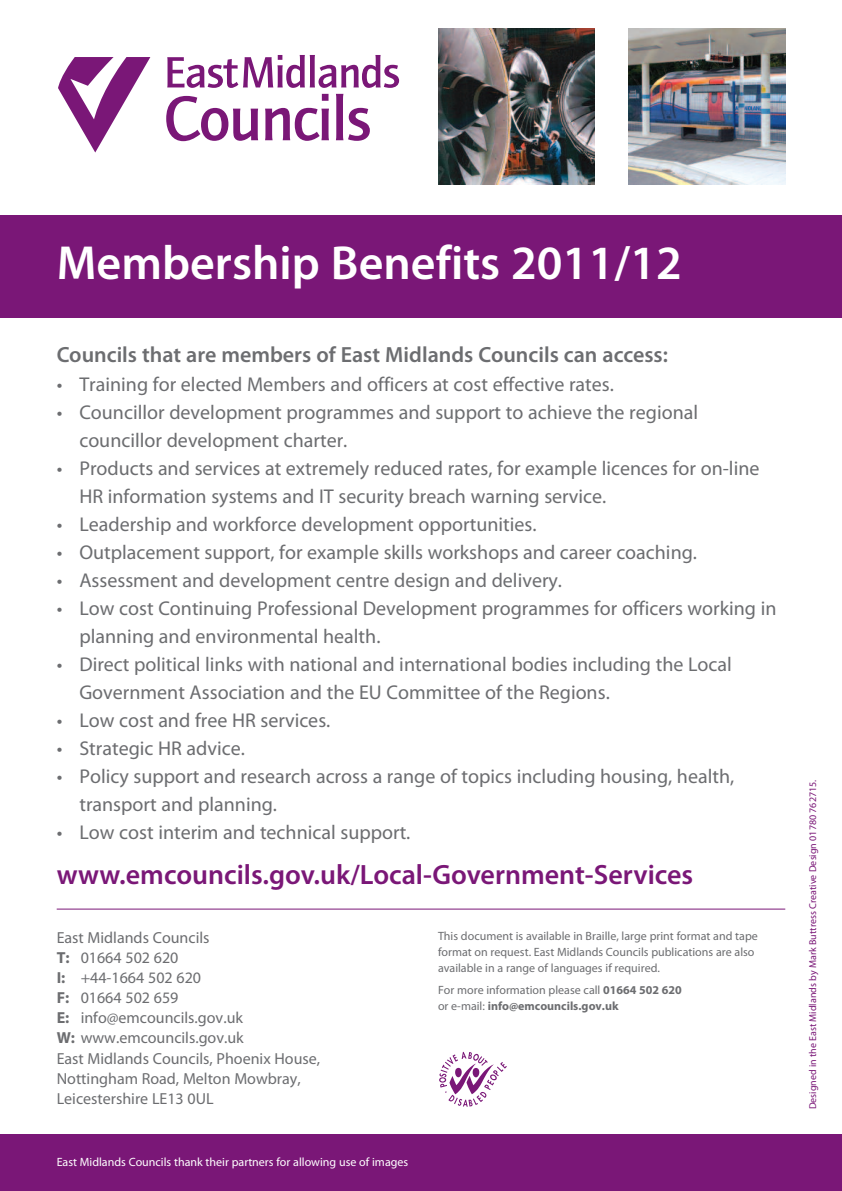
<style>
.page{position:relative;width:842px;height:1191px;background:#fff}
.page>*{position:absolute;margin:0;border:0;box-sizing:border-box;transform-origin:0 0}
.t1{font:600 48px "Myriad Pro";color:#fff}
.t2{font:600 28px "Myriad Pro";color:#7a1777}
.t3{font:600 22px "Myriad Pro";color:#6c6d70}
.t4{font:20px/28px "Myriad Pro";color:#6c6d70}
.t5{font:16px/20px "Myriad Pro";color:#6c6d70}
.t6{font:12px/16px "Myriad Pro";color:#6c6d70}
.t7{font:12px "Myriad Pro";color:#fff}
.t8{font:10px "Myriad Pro";color:#7a1777}
.s1{font-weight:700}
</style>
<div class="page">
<div style="left:0;top:215px;width:842px;height:102px;background:#7a1777"></div>
<svg style="left:167px;top:55px;width:232px;height:33px"></svg>
<svg style="left:166px;top:96px;width:92px;height:45px"></svg>
<svg style="left:265px;top:94px;width:64px;height:47px"></svg>
<svg style="left:336px;top:94px;width:34px;height:47px"></svg>
<svg style="left:58px;top:57px;width:92px;height:95px"></svg>
<img style="left:438px;top:28px;width:157px;height:157px">
<img style="left:629px;top:28px;width:156px;height:157px">
<svg style="left:439px;top:1051px;width:68px;height:55px"></svg>
<hr style="left:57px;top:908px;width:728px;height:1px;background:#7a1777">
<div style="left:0;top:1134px;width:842px;height:57px;background:#7a1777"></div>
<h1 class="t1" style="left:57px;top:244px;width:626px">Membership Benefits 2011/12</h1>
<p class="t3" style="left:57px;top:347px;width:613px">Councils that are members of East Midlands Councils can access:</p>
<p class="t4" style="left:57px;top:372px;width:559px">• Training for elected Members and officers at cost effective rates.</p>
<p class="t4" style="left:79px;top:400px;width:620px;text-indent:-23px">• Councillor development programmes and support to achieve the regional councillor development charter.</p>
<p class="t4" style="left:79px;top:456px;width:682px;text-indent:-23px">• Products and services at extremely reduced rates, for example licences for on-line<br>HR information systems and IT security breach warning service.</p>
<p class="t4" style="left:57px;top:512px;width:481px">• Leadership and workforce development opportunities.</p>
<p class="t4" style="left:57px;top:540px;width:642px">• Outplacement support, for example skills workshops and career coaching.</p>
<p class="t4" style="left:57px;top:568px;width:507px">• Assessment and development centre design and delivery.</p>
<p class="t4" style="left:79px;top:596px;width:699px;text-indent:-23px">• Low cost Continuing Professional Development programmes for officers working in planning and environmental health.</p>
<p class="t4" style="left:79px;top:652px;width:654px;text-indent:-23px">• Direct political links with national and international bodies including the Local<br>Government Association and the EU Committee of the Regions.</p>
<p class="t4" style="left:57px;top:708px;width:275px">• Low cost and free HR services.</p>
<p class="t4" style="left:57px;top:736px;width:190px">• Strategic HR advice.</p>
<p class="t4" style="left:79px;top:764px;width:656px;text-indent:-23px">• Policy support and research across a range of topics including housing, health, transport and planning.</p>
<p class="t4" style="left:57px;top:820px;width:355px">• Low cost interim and technical support.</p>
<h2 class="t2" style="left:57px;top:864px;width:638px">www.emcouncils.gov.uk/Local-Government-Services</h2>
<p class="t5" style="left:57px;top:929px;width:265px">East Midlands Councils<br><span class="s1">T:</span> 01664 502 620<br><span class="s1">I:</span> +44-1664 502 620<br><span class="s1">F:</span> 01664 502 659<br><span class="s1">E:</span> info@emcouncils.gov.uk<br><span class="s1">W:</span> www.emcouncils.gov.uk<br>East Midlands Councils, Phoenix House,<br>Nottingham Road, Melton Mowbray,<br>Leicestershire LE13 0UL</p>
<p class="t6" style="left:438px;top:929px;width:321px">This document is available in Braille, large print format and tape format on request. East Midlands Councils publications are also available in a range of languages if required.</p>
<p class="t6" style="left:438px;top:983px;width:245px">For more information please call <span class="s1">01664 502 620 </span>or e-mail: <span class="s1">info@emcouncils.gov.uk</span></p>
<p class="t7" style="left:57px;top:1157px;width:353px">East Midlands Councils thank their partners for allowing use of images</p>
<p class="t8" style="left:809px;top:1109px;width:331px;rotate:-90deg">Designed in the East Midlands by Mark Buttress Creative Design 01780 762715.</p>
</div>
